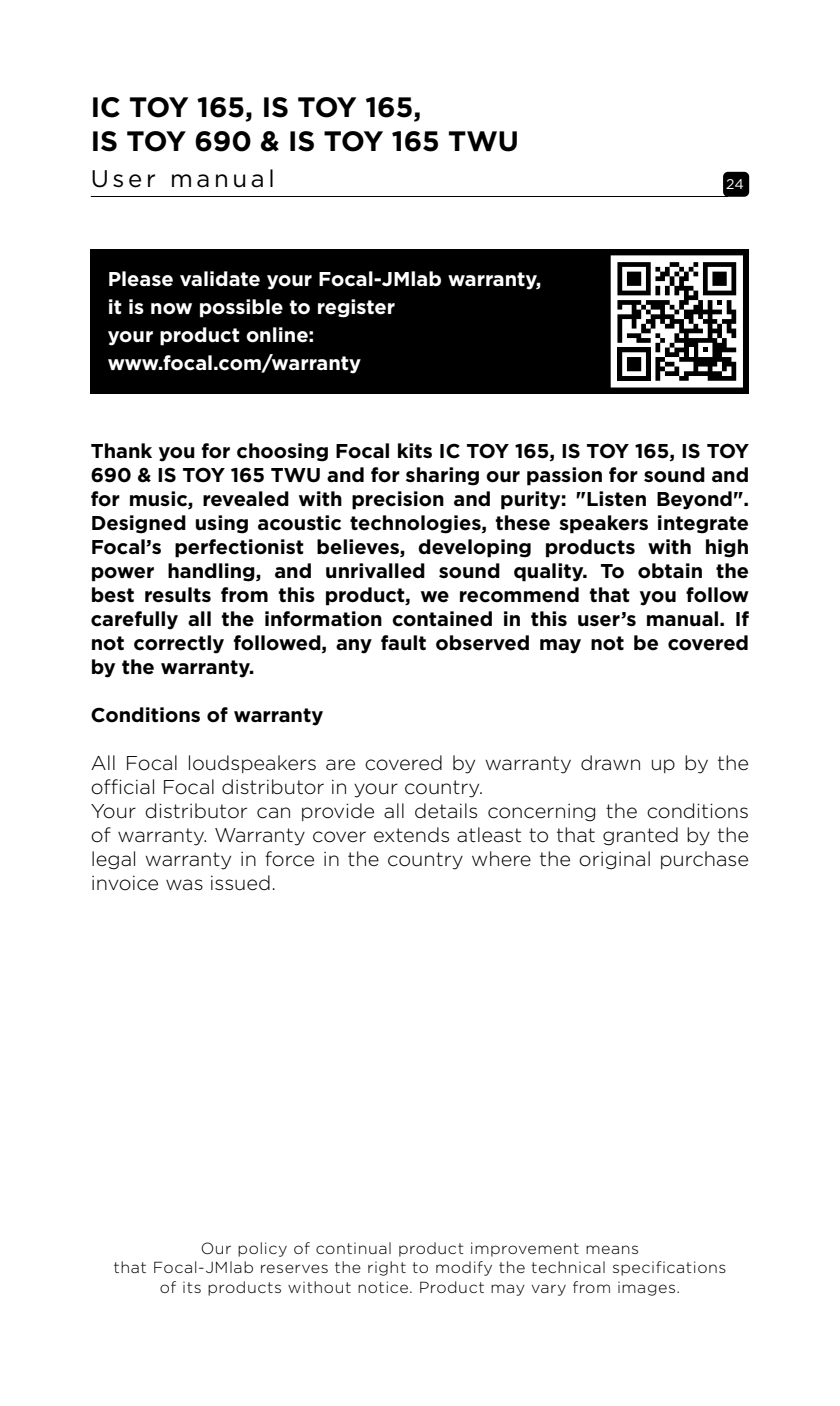
<style>
.page{position:relative;width:840px;height:1406px;background:#fff}
.page>*{position:absolute;margin:0;border:0;box-sizing:border-box;transform-origin:0 0}
.t1{font:700 28px/33.6px "Gotham";color:#000}
.t2{font:24px "Gotham";letter-spacing:.15em;color:#000}
.Titre{font:700 20px/24px "Gotham";color:#000;text-align:justify}
.Texte{font:300 20px/24px "Gotham";color:#000}
.Texte-2{font:700 20px/28px "Gotham";color:#fff}
.t3{font:300 16px/19.2px "Gotham";letter-spacing:.035em;color:#000;text-align:center}
.t4{font:14px "Gotham";color:#fff}
</style>
<div class="page">
<div style="left:722px;top:172px;width:26px;height:25px;background:#000;border-radius:5px"></div>
<hr style="left:91px;top:196px;width:636px;height:1px;background:#000">
<div style="left:91px;top:249px;width:657px;height:144px;background:#000"></div>
<svg style="left:615px;top:260px;width:122px;height:123px"></svg>
<svg style="left:617px;top:262px;width:118px;height:119px"></svg>
<div style="left:610px;top:255px;width:132px;height:133px;border:4px solid #fff"></div>
<h1 class="t1" style="left:91px;top:90px;width:429px">IC TOY 165, IS TOY 165,<br>IS TOY 690 &amp; IS TOY 165 TWU</h1>
<p class="t2" style="left:91px;top:163px;width:185px">User manual</p>
<p class="Texte-2" style="left:108px;top:264px;width:435px">Please validate your Focal-JMlab warranty,</p>
<p class="Texte-2" style="left:108px;top:292px;width:288px">it is now possible to register your product online: www.focal.com/warranty</p>
<p class="t4" style="left:725px;top:175px;width:19px">24</p>
<p class="Titre" style="left:91px;top:438px;width:659px">Thank you for choosing Focal kits IC TOY 165, IS TOY 165, IS TOY 690 &amp; IS TOY 165 TWU and for sharing our passion for sound and for music, revealed with precision and purity: "Listen Beyond".<br>Designed using acoustic technologies, these speakers integrate Focal’s perfectionist believes, developing products with high power handling, and unrivalled sound quality. To obtain the best results from this product, we recommend that you follow carefully all the information contained in this user’s manual. If not correctly followed, any fault observed may not be covered by the warranty.</p>
<p class="Titre" style="left:91px;top:702px;width:234px">Conditions of warranty</p>
<p class="Texte" style="left:91px;top:750px;width:659px">All Focal loudspeakers are covered by warranty drawn up by the official Focal distributor in your country.</p>
<p class="Texte" style="left:91px;top:798px;width:659px;text-align:justify">Your distributor can provide all details concerning the conditions of warranty. Warranty cover extends atleast to that granted by the legal warranty in force in the country where the original purchase invoice was issued.</p>
<p class="t3" style="left:113px;top:1239px;width:614px">Our policy of continual product improvement means<br>that Focal-JMlab reserves the right to modify the technical specifications of its products without notice. Product may vary from images.</p>
</div>
